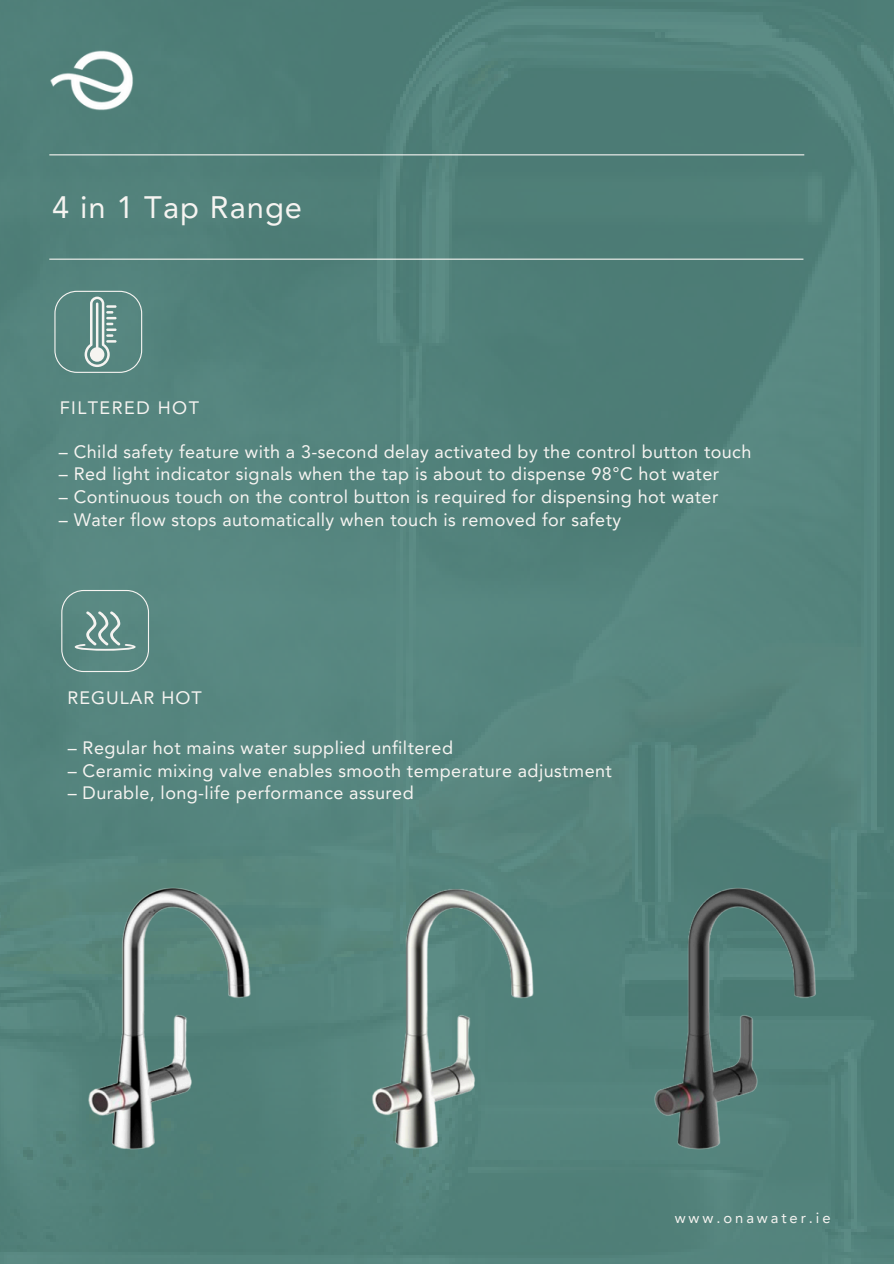
<style>
.page{position:relative;width:894px;height:1264px;background:#fff}
.page>*{position:absolute;margin:0;border:0;box-sizing:border-box;transform-origin:0 0}
.t1{font:30.9px "Avenir LT Pro";letter-spacing:.035em;color:#f6f4f1}
.t2{font:18px "Avenir LT Pro";letter-spacing:.02em;color:#f6f4f1}
.t3{font:18px "Avenir LT Pro";letter-spacing:.08em;color:#f6f4f1}
.t4{font:18px "Avenir LT Pro";letter-spacing:.055em;color:#f6f4f1}
.t5{font:14.85px "Avenir LT Pro";letter-spacing:.195em;color:#f6f4f1}
</style>
<div class="page">
<div style="left:0;top:0;width:893px;height:1263px;background:#53827c"></div>
<img style="left:41px;top:15px;width:128px;height:137px">
<hr style="left:49px;top:154px;width:755px;height:1px;background:#f6f4f1">
<hr style="left:49px;top:258px;width:754px;height:2px;background:#f6f4f1">
<img style="left:43px;top:861px;width:808px;height:308px">
<svg style="left:61px;top:590px;width:88px;height:82px;background:#69938d"></svg>
<svg style="left:54px;top:291px;width:88px;height:82px;background:#6e9690"></svg>
<p class="t1" style="left:52px;top:194px;width:251px">4 in 1 Tap Range</p>
<h2 class="t3" style="left:60px;top:400px;width:141px">FILTERED HOT</h2>
<h3 class="t2" style="left:59px;top:444px;width:693px">– Child safety feature with a 3-second delay activated by the control button touch</h3>
<h3 class="t2" style="left:59px;top:467px;width:661px">– Red light indicator signals when the tap is about to dispense 98°C hot water</h3>
<h3 class="t2" style="left:59px;top:489px;width:660px">– Continuous touch on the control button is required for dispensing hot water</h3>
<h3 class="t2" style="left:59px;top:512px;width:563px">– Water flow stops automatically when touch is removed for safety</h3>
<p class="t4" style="left:68px;top:690px;width:136px">REGULAR HOT</p>
<h2 class="t2" style="left:68px;top:740px;width:386px">– Regular hot mains water supplied unfiltered</h2>
<h2 class="t2" style="left:68px;top:763px;width:545px">– Ceramic mixing valve enables smooth temperature adjustment</h2>
<h2 class="t2" style="left:68px;top:785px;width:347px">– Durable, long-life performance assured</h2>
<h1 class="t5" style="left:674px;top:1211px;width:157px">www.onawater.ie</h1>
</div>
